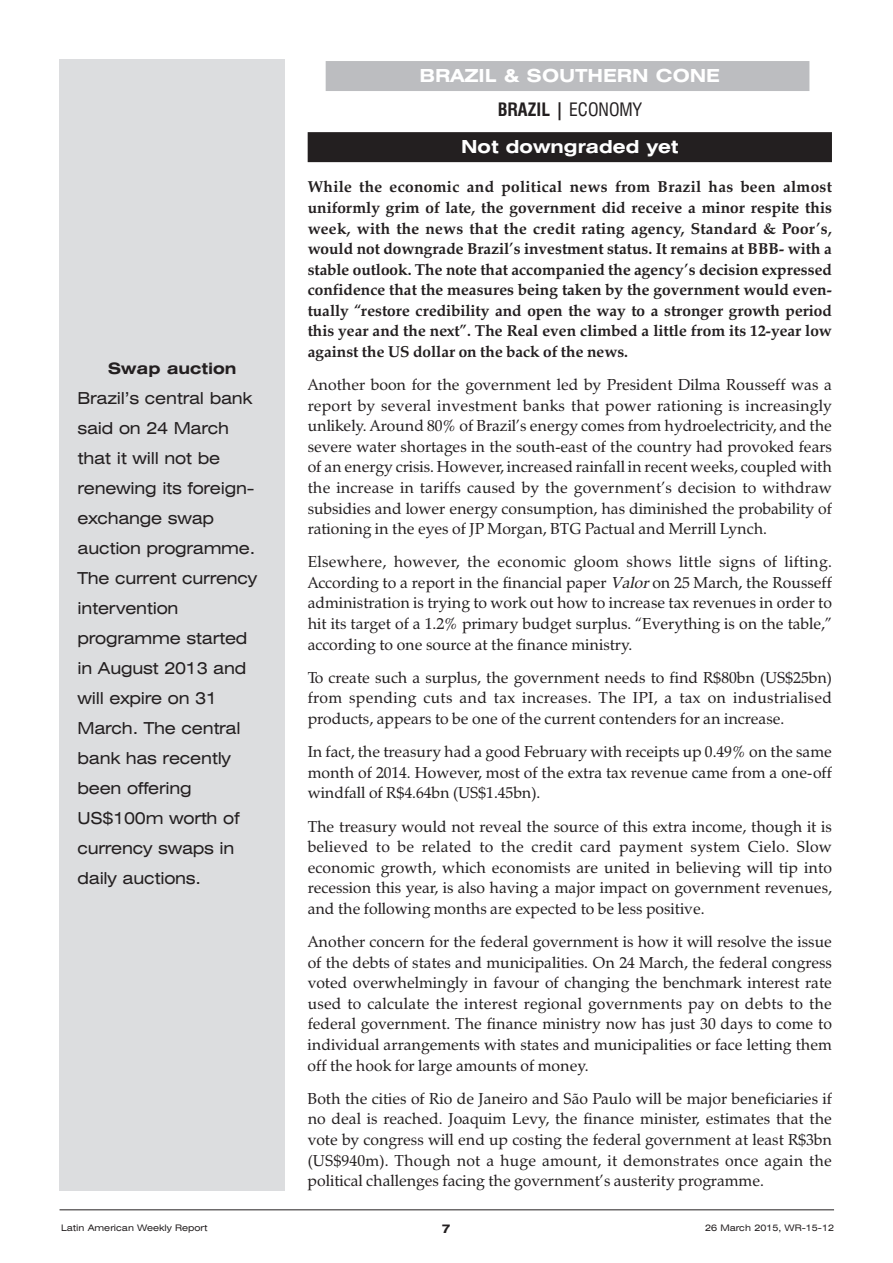
<style>
.page{position:relative;width:893px;height:1263px;background:#fff}
.page>*{position:absolute;margin:0;border:0;box-sizing:border-box;transform-origin:0 0}
.t1{font:700 expanded 18px/34px "Swiss 721 BT";color:#fff;text-align:center}
.t2{font:expanded 16.5px/30px "Swiss 721 BT";letter-spacing:-.015em;color:#231f20}
.t3{font:15.75px/20.5px "Zapf Calligraphic 801 BT";color:#231f20;text-align:justify}
.t4{font:700 15.75px/20.5px "Zapf Calligraphic 801 BT";color:#231f20;text-align:justify}
.t5{font:700 expanded 15.75px "Swiss 721 BT";color:#231f20}
.t6{font:700 expanded 12px "Swiss 721 BT";color:#231f20}
.t7{font:expanded 9px "Swiss 721 BT";color:#231f20}
.s1{font-stretch:condensed;color:#231f20}
.s2{font-weight:400;font-stretch:condensed;color:#231f20}
.s3{font-style:italic}
</style>
<div class="page">
<div style="left:326px;top:61px;width:483px;height:30px;background:#bcbdc0"></div>
<div style="left:308px;top:132px;width:524px;height:30px;background:#231f20"></div>
<div style="left:60px;top:60px;width:225px;height:1131px;background:#dcdddf"></div>
<hr style="left:60px;top:1209px;width:774px;height:1px;background:#231f20">
<p class="t5" style="left:108px;top:359px;width:130px">Swap auction</p>
<p class="t2" style="left:78px;top:383px;width:181px">Brazil’s central bank said on 24 March that it will not be renewing its foreign&shy;exchange swap auction programme.<br>The current currency intervention programme started in August 2013 and will expire on 31<br>March. The central bank has recently been offering<br>US$100m worth of currency swaps in daily auctions.</p>
<p class="t1" style="left:420px;top:59px;width:302px">BRAZIL &amp; SOUTHERN CONE<br><span class="s1">BRAZIL |</span> <span class="s2">ECONOMY</span></p>
<p class="t1" style="left:461px;top:130px;width:219px">Not downgraded yet</p>
<p class="t4" style="left:308px;top:177px;width:526px">While the economic and political news from Brazil has been almost uniformly grim of late, the government did receive a minor respite this week, with the news that the credit rating agency, Standard &amp; Poor’s, would not downgrade Brazil’s investment status. It remains at BBB- with a stable outlook. The note that accompanied the agency’s decision expressed confidence that the measures being taken by the government would even&shy;tually “restore credibility and open the way to a stronger growth period this year and the next”. The Real even climbed a little from its 12-year low against the US dollar on the back of the news.</p>
<p class="t3" style="left:308px;top:374px;width:526px">Another boon for the government led by President Dilma Rousseff was a report by several investment banks that power rationing is increasingly unlikely. Around 80% of Brazil’s energy comes from hydroelectricity, and the severe water shortages in the south-east of the country had provoked fears of an energy crisis. However, increased rainfall in recent weeks, coupled with the increase in tariffs caused by the government’s decision to withdraw subsidies and lower energy consumption, has diminished the probability of rationing in the eyes of JP Morgan, BTG Pactual and Merrill Lynch.</p>
<p class="t3" style="left:308px;top:552px;width:526px">Elsewhere, however, the economic gloom shows little signs of lifting.<br>According to a report in the financial paper <span class="s3">Valor</span>on 25 March, the Rousseff administration is trying to work out how to increase tax revenues in order to hit its target of a 1.2% primary budget surplus. “Everything is on the table,” according to one source at the finance ministry.</p>
<p class="t3" style="left:308px;top:667px;width:526px">To create such a surplus, the government needs to find R$80bn (US$25bn) from spending cuts and tax increases. The IPI, a tax on industrialised products, appears to be one of the current contenders for an increase.</p>
<p class="t3" style="left:308px;top:741px;width:526px">In fact, the treasury had a good February with receipts up 0.49% on the same month of 2014. However, most of the extra tax revenue came from a one-off windfall of R$4.64bn (US$1.45bn).</p>
<p class="t3" style="left:308px;top:816px;width:526px">The treasury would not reveal the source of this extra income, though it is believed to be related to the credit card payment system Cielo. Slow economic growth, which economists are united in believing will tip into recession this year, is also having a major impact on government revenues, and the following months are expected to be less positive.</p>
<p class="t3" style="left:308px;top:931px;width:526px">Another concern for the federal government is how it will resolve the issue of the debts of states and municipalities. On 24 March, the federal congress voted overwhelmingly in favour of changing the benchmark interest rate used to calculate the interest regional governments pay on debts to the federal government. The finance ministry now has just 30 days to come to individual arrangements with states and municipalities or face letting them off the hook for large amounts of money.</p>
<p class="t3" style="left:308px;top:1088px;width:526px">Both the cities of Rio de Janeiro and São Paulo will be major beneficiaries if no deal is reached. Joaquim Levy, the finance minister, estimates that the vote by congress will end up costing the federal government at least R$3bn (US$940m). Though not a huge amount, it demonstrates once again the political challenges facing the government’s austerity programme.</p>
<p class="t7" style="left:61px;top:1223px;width:148px">Latin American Weekly Report</p>
<p class="t6" style="left:442px;top:1221px;width:10px">7</p>
<p class="t7" style="left:705px;top:1223px;width:131px">26 March 2015, WR-15-12</p>
</div>
